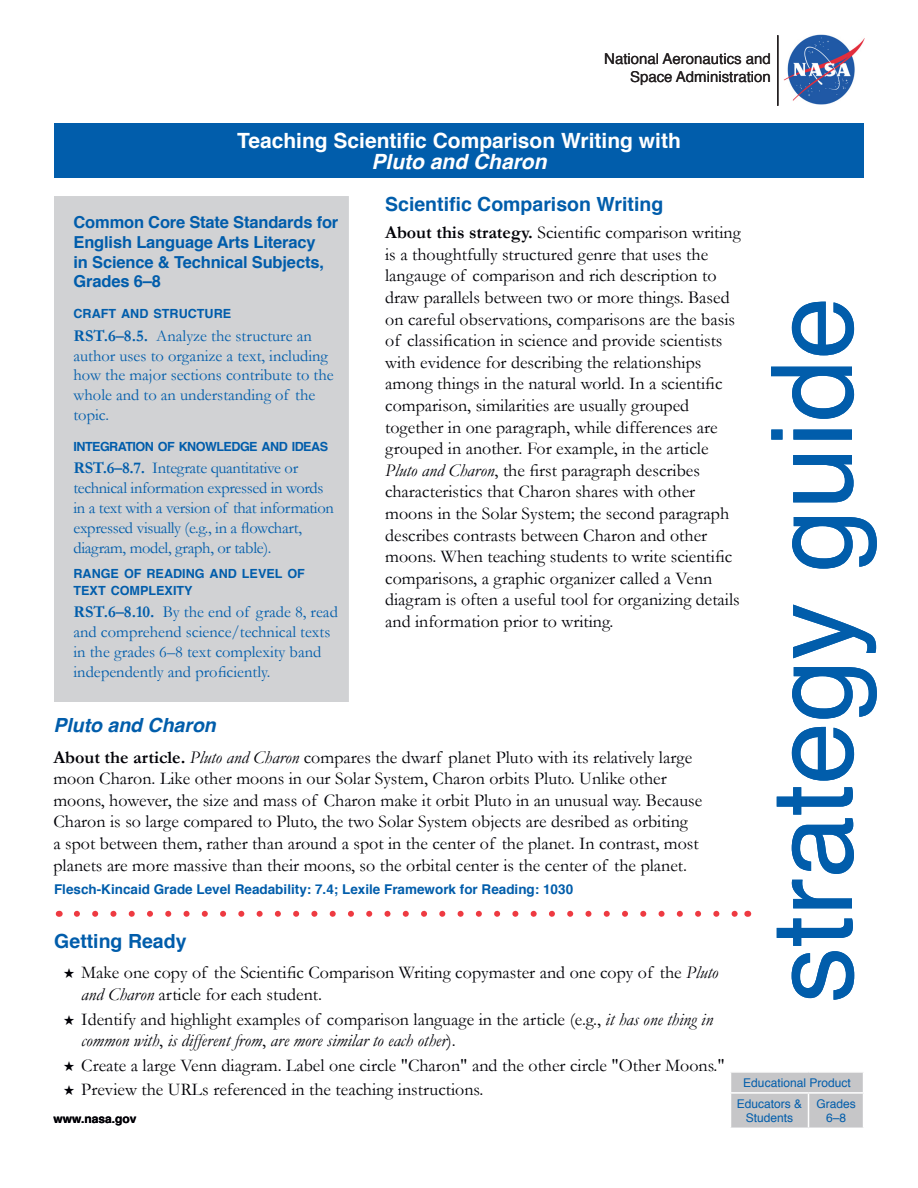
<style>
.page{position:relative;width:918px;height:1188px;background:#fff}
.page>*{position:absolute;margin:0;border:0;box-sizing:border-box;transform-origin:0 0}
.t1{font:112.5px "Helvetica";color:#015dab}
.t2{font:700 21px/21px "Helvetica";color:#fff;text-align:center}
.t3{font:700 19.5px "Helvetica";color:#015dab}
.t4{font:italic 700 19.5px "Helvetica";color:#015dab}
.t5{font:18px/21.6px "Garamond";color:#000006}
.t6{font:16.5px/19.8px "Garamond";color:#015dab}
.t7{font:16.5px/19.8px "Garamond";letter-spacing:-.02em;color:#015dab}
.Sidebar_Title{font:700 16.5px/19.8px "Helvetica";letter-spacing:-.01em;color:#015dab}
.t8{font:15px/18px "Helvetica";color:#231f20;text-align:right}
.t9{font:700 13.5px "Helvetica";color:#015dab}
.t10{font:700 12.6px/16.5px "Helvetica";color:#015dab}
.t11{font:700 12.6px "Helvetica";letter-spacing:-.045em;color:#015dab}
.t12{font:12px/14.4px "Helvetica";color:#015dab;text-align:center}
.t13{font:700 12px "Helvetica";color:#000006}
.s1{font-style:italic}
.s2{font-weight:700}
</style>
<div class="page">
<img style="left:783px;top:35px;width:81px;height:69px">
<svg style="left:77px;top:911px;width:661px;height:6px"></svg>
<div style="left:54px;top:124px;width:810px;height:54px;background:#015dab"></div>
<div style="left:55px;top:197px;width:293px;height:504px;background:#d1d2d4"></div>
<div style="left:54px;top:196px;width:295px;height:506px;border:2px solid #d1d2d4"></div>
<hr style="left:777px;top:35px;width:1px;height:71px;background:#231f20">
<div style="left:731px;top:1072px;width:132px;height:56px;background:#c6c6c8"></div>
<hr style="left:730px;top:1092px;width:78px;height:2px;background:#fff">
<hr style="left:808px;top:1092px;width:56px;height:2px;background:#fff">
<hr style="left:808px;top:1094px;width:1px;height:34px;background:#fff">
<p class="t8" style="left:604px;top:50px;width:168px">National Aeronautics and<br>Space Administration</p>
<p class="t2" style="left:237px;top:131px;width:445px">Teaching Scientific Comparison Writing with<br><span class="s1">Pluto and Charon</span></p>
<p class="t3" style="left:385px;top:188px;width:280px">Scientific Comparison Writing</p>
<p class="t5" style="left:385px;top:222px;width:357px"><span class="s2">About this strategy.</span> Scientific comparison writing is a thoughtfully structured genre that uses the langauge of comparison and rich description to draw parallels between two or more things. Based on careful observations, comparisons are the basis of classification in science and provide scientists with evidence for describing the relationships among things in the natural world. In a scientific comparison, similarities are usually grouped together in one paragraph, while differences are grouped in another. For example, in the article <span class="s1">Pluto and Charon</span>, the first paragraph describes characteristics that Charon shares with other moons in the Solar System; the second paragraph describes contrasts between Charon and other moons. When teaching students to write scientific comparisons, a graphic organizer called a Venn diagram is often a useful tool for organizing details and information prior to writing.</p>
<p class="Sidebar_Title" style="left:74px;top:212px;width:266px">Common Core State Standards for<br>English Language Arts Literacy<br>in Science &amp; Technical Subjects,<br>Grades 6–8</p>
<p class="t10" style="left:74px;top:305px;width:159px">CRAFT AND STRUCTURE</p>
<p class="t6" style="left:74px;top:325px;width:262px"><span class="s2">RST.6–8.5.</span> Analyze the structure an author uses to organize a text, including how the major sections contribute to the whole and to an understanding of the topic.</p>
<p class="t11" style="left:74px;top:436px;width:256px">INTEGRATION OF KNOWLEDGE AND IDEAS</p>
<p class="t7" style="left:74px;top:458px;width:262px"><span class="s2">RST.6–8.7.</span> Integrate quantitative or technical information expressed in words in a text with a version of that information expressed visually (e.g., in a flowchart, diagram, model, graph, or table).</p>
<p class="t10" style="left:74px;top:566px;width:233px">RANGE OF READING AND LEVEL OF<br>TEXT COMPLEXITY</p>
<p class="t6" style="left:74px;top:602px;width:266px"><span class="s2">RST.6–8.10.</span> By the end of grade 8, read and comprehend science/technical texts in the grades 6–8 text complexity band independently and proficiently.</p>
<p class="t1" style="left:726px;top:1003px;width:708px;rotate:-90deg">strategy guide</p>
<p class="t4" style="left:53px;top:709px;width:164px">Pluto and Charon</p>
<p class="t5" style="left:53px;top:746px;width:650px"><span class="s2">About the article.</span> <span class="s1">Pluto and Charon</span> compares the dwarf planet Pluto with its relatively large moon Charon. Like other moons in our Solar System, Charon orbits Pluto. Unlike other moons, however, the size and mass of Charon make it orbit Pluto in an unusual way. Because Charon is so large compared to Pluto, the two Solar System objects are desribed as orbiting<br>a spot between them, rather than around a spot in the center of the planet. In contrast, most planets are more massive than their moons, so the orbital center is the center of the planet.</p>
<p class="t9" style="left:54px;top:879px;width:521px">Flesch-Kincaid Grade Level Readability: 7.4; Lexile Framework for Reading: 1030</p>
<p class="t3" style="left:54px;top:925px;width:134px">Getting Ready</p>
<p class="t5" style="left:81px;top:962px;width:638px;text-indent:-18px">★ Make one copy of the Scientific Comparison Writing copymaster and one copy of the <span class="s1">Pluto and Charon</span> article for each student.</p>
<p class="t5" style="left:81px;top:1008px;width:633px;text-indent:-18px">★ Identify and highlight examples of comparison language in the article (e.g., <span class="s1">it has one thing in common with</span>, <span class="s1">is different from</span>, <span class="s1">are more similar to each other</span>).</p>
<p class="t5" style="left:63px;top:1054px;width:663px">★ Create a large Venn diagram. Label one circle "Charon" and the other circle "Other Moons."</p>
<p class="t5" style="left:63px;top:1079px;width:422px">★ Preview the URLs referenced in the teaching instructions.</p>
<p class="t12" style="left:743px;top:1076px;width:109px">Educational Product</p>
<p class="t12" style="left:737px;top:1097px;width:67px">Educators &amp;<br>Students</p>
<p class="t12" style="left:816px;top:1097px;width:41px">Grades</p>
<p class="t13" style="left:54px;top:1109px;width:84px">www.nasa.gov</p>
<p class="t12" style="left:826px;top:1111px;width:22px">6–8</p>
</div>
